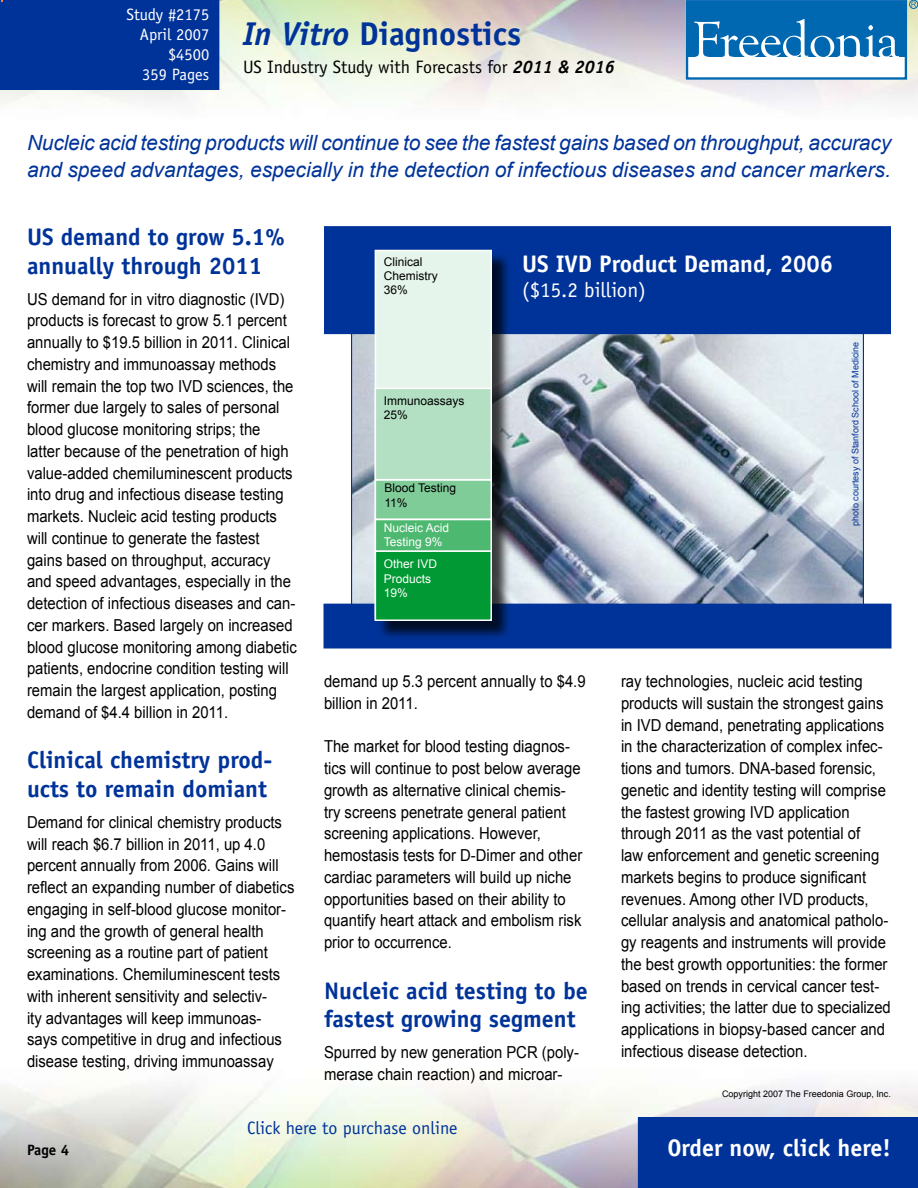
<style>
.page{position:relative;width:918px;height:1188px;background:#fff}
.page>*{position:absolute;margin:0;border:0;box-sizing:border-box;transform-origin:0 0}
.t1{font:700 33px "Officina Sans";color:#039}
.t2{font:700 24px/28.8px "Officina Sans";color:#039}
.t3{font:700 24px "Officina Sans";color:#fff}
.t4{font:italic 21px/27px "Arial";letter-spacing:-.01em;color:#039}
.t5{font:21px "Officina Sans";color:#fff}
.t6{font:18px "Officina Sans";color:#000}
.t7{font:18px "Officina Sans";color:#039}
.t8{font:16.5px/21.8px "Arial";color:#000;scale:.9 1}
.t9{font:16.5px/19.8px "Officina Sans";color:#fff;text-align:right}
.t10{font:700 15px "Officina Sans";color:#000}
.t11{font:12px/14.2px "Arial";color:#000}
.t12{font:12px/14.2px "Arial";color:#fff}
.t13{font:9px "Arial";color:#039}
.t14{font:9px "Arial";color:#000}
.s1{font-style:italic}
.s2{font-weight:700;font-style:italic}
</style>
<div class="page">
<div style="left:638px;top:1117px;width:280px;height:71px;background:#039"></div>
<div style="left:686px;top:0;width:221px;height:80px;border:2px solid #0067b1"></div>
<div style="left:687px;top:1px;width:218px;height:56px;background:#0067b1"></div>
<svg style="left:694px;top:19px;width:205px;height:38px"></svg>
<div style="left:909px;top:0;width:9px;height:9px;border:1px solid #0067b1;border-radius:50%"></div>
<svg style="left:911px;top:2px;width:5px;height:5px"></svg>
<div style="left:0;top:0;width:219px;height:90px;background:#039"></div>
<img style="left:353px;top:334px;width:509px;height:270px">
<div style="left:325px;top:227px;width:565px;height:106px;background:#039"></div>
<div style="left:324px;top:226px;width:567px;height:108px;border:2px solid #039"></div>
<div style="left:324px;top:604px;width:567px;height:44px;background:#039"></div>
<div style="left:376px;top:251px;width:136px;height:389px;background:#000;opacity:.75"></div>
<div style="left:375px;top:250px;width:116px;height:369px;background:#e6f5eb"></div>
<div style="left:375px;top:250px;width:117px;height:370px;border:2px solid #fff"></div>
<div style="left:375px;top:388px;width:116px;height:92px;background:#b3e0c2"></div>
<div style="left:375px;top:388px;width:117px;height:92px;border:2px solid #fff"></div>
<div style="left:375px;top:480px;width:116px;height:39px;background:#80cc99"></div>
<div style="left:375px;top:479px;width:117px;height:41px;border:2px solid #fff"></div>
<div style="left:375px;top:520px;width:116px;height:31px;background:#4db870"></div>
<div style="left:375px;top:519px;width:117px;height:33px;border:2px solid #fff"></div>
<div style="left:375px;top:551px;width:116px;height:69px;background:#093"></div>
<div style="left:375px;top:550px;width:117px;height:71px;border:2px solid #fff"></div>
<p class="t9" style="left:126px;top:5px;width:84px">Study #2175<br>April 2007 $4500<br>359 Pages</p>
<h1 class="t1" style="left:243px;top:13px;width:280px"><span class="s1">In Vitro</span> Diagnostics</h1>
<p class="t6" style="left:243px;top:57px;width:373px">US Industry Study with Forecasts for <span class="s2">2011 &amp; 2016</span></p>
<p class="t4" style="left:27px;top:130px;width:866px">Nucleic acid testing products will continue to see the fastest gains based on throughput, accuracy and speed advantages, especially in the detection of infectious diseases and cancer markers.</p>
<h2 class="t2" style="left:27px;top:222px;width:260px">US demand to grow 5.1% annually through 2011</h2>
<p class="t8" style="left:27px;top:288px;width:301px">US demand for in vitro diagnostic (IVD) products is forecast to grow 5.1 percent annually to $19.5 billion in 2011. Clinical chemistry and immunoassay methods will remain the top two IVD sciences, the former due largely to sales of personal blood glucose monitoring strips; the latter because of the penetration of high value-added chemiluminescent products into drug and infectious disease testing markets. Nucleic acid testing products will continue to generate the fastest gains based on throughput, accuracy and speed advantages, especially in the detection of infectious diseases and can&shy;cer markers. Based largely on increased blood glucose monitoring among diabetic patients, endocrine condition testing will remain the largest application, posting demand of $4.4 billion in 2011.</p>
<h2 class="t2" style="left:27px;top:746px;width:247px">Clinical chemistry prod&shy;ucts to remain domiant</h2>
<p class="t8" style="left:27px;top:811px;width:299px">Demand for clinical chemistry products will reach $6.7 billion in 2011, up 4.0 percent annually from 2006. Gains will reflect an expanding number of diabetics engaging in self-blood glucose monitor&shy;ing and the growth of general health screening as a routine part of patient examinations. Chemiluminescent tests with inherent sensitivity and selectiv-<br>ity advantages will keep immunoas&shy;says competitive in drug and infectious disease testing, driving immunoassay</p>
<p class="t11" style="left:384px;top:254px;width:55px">Clinical<br>Chemistry<br>36%</p>
<p class="t11" style="left:384px;top:394px;width:82px">Immunoassays<br>25%</p>
<p class="t11" style="left:384px;top:481px;width:73px">Blood Testing<br>11%</p>
<p class="t12" style="left:384px;top:521px;width:67px">Nucleic Acid<br>Testing 9%</p>
<p class="t12" style="left:384px;top:557px;width:55px">Other IVD<br>Products<br>19%</p>
<h2 class="t3" style="left:522px;top:248px;width:313px">US IVD Product Demand, 2006</h2>
<p class="t5" style="left:522px;top:277px;width:126px">($15.2 billion)</p>
<p class="t13" style="left:849px;top:526px;width:186px;rotate:-90deg">photo courtesy of Stanford School of Medicine</p>
<p class="t8" style="left:324px;top:671px;width:292px">demand up 5.3 percent annually to $4.9 billion in 2011.</p>
<p class="t8" style="left:324px;top:736px;width:289px">The market for blood testing diagnos&shy;tics will continue to post below average growth as alternative clinical chemis&shy;try screens penetrate general patient screening applications. However, hemostasis tests for D-Dimer and other cardiac parameters will build up niche opportunities based on their ability to quantify heart attack and embolism risk prior to occurrence.</p>
<h2 class="t2" style="left:324px;top:976px;width:265px">Nucleic acid testing to be fastest growing segment</h2>
<p class="t8" style="left:324px;top:1042px;width:285px">Spurred by new generation PCR (poly&shy;merase chain reaction) and microar-</p>
<p class="t8" style="left:621px;top:671px;width:301px">ray technologies, nucleic acid testing products will sustain the strongest gains in IVD demand, penetrating applications in the characterization of complex infec&shy;tions and tumors. DNA-based forensic, genetic and identity testing will comprise the fastest growing IVD application through 2011 as the vast potential of<br>law enforcement and genetic screening markets begins to produce significant revenues. Among other IVD products, cellular analysis and anatomical patholo&shy;gy reagents and instruments will provide the best growth opportunities: the former based on trends in cervical cancer test&shy;ing activities; the latter due to specialized applications in biopsy-based cancer and infectious disease detection.</p>
<p class="t14" style="left:722px;top:1088px;width:170px">Copyright 2007 The Freedonia Group, Inc.</p>
<p class="t7" style="left:247px;top:1117px;width:212px">Click here to purchase online</p>
<p class="t10" style="left:27px;top:1140px;width:31px">Page</p>
<h2 class="t3" style="left:667px;top:1133px;width:225px">Order now, click here!</h2>
</div>
